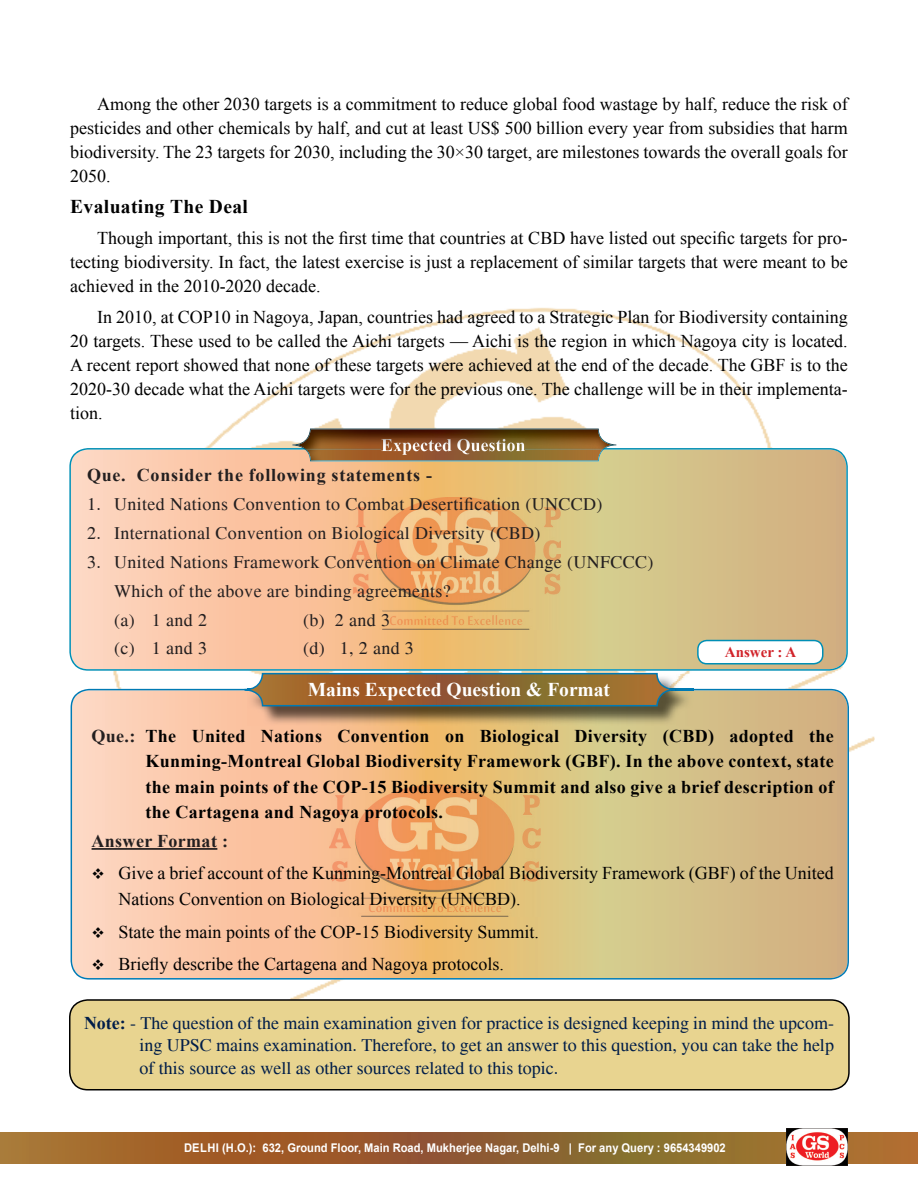
<style>
.page{position:relative;width:918px;height:1188px;background:#fff}
.page>*{position:absolute;margin:0;border:0;box-sizing:border-box;transform-origin:0 0}
.t1{font:700 19.5px "Times New Roman";color:#fff}
.t2{font:700 19.5px "Times New Roman";letter-spacing:.02em;color:#000}
.t3{font:18px/24px "Times New Roman";color:#000;text-align:justify}
.t4{font:700 18px/25.5px "Times New Roman";letter-spacing:.02em;color:#000;text-align:justify}
.t5{font:18px/29px "Times";letter-spacing:.02em;color:#231f20}
.t6{font:18px/22.5px "Times";color:#001d49;text-align:justify}
.t7{font:700 18px "Times New Roman";letter-spacing:.04em;color:#231f20}
.t8{font:700 18px "Times New Roman";letter-spacing:.02em;color:#231f20}
.t9{font:700 15px "Times New Roman";color:#d1232a}
.t10{font:700 12px "Arial";color:#fff;scale:.93 1}
.s1{color:#231f20}
.s2{font-family:"Times New Roman";font-weight:700}
</style>
<div class="page">
<svg style="left:0;top:1133px;width:917px;height:30px;background:#99652e"></svg>
<img style="left:786px;top:1128px;width:62px;height:37px">
<img style="left:111px;top:308px;width:764px;height:694px">
<hr style="left:917px;top:1133px;width:1px;height:30px;background:#b46d32">
<svg style="left:69px;top:448px;width:779px;height:223px;background:#e4c295"></svg>
<img style="left:350px;top:497px;width:211px;height:132px">
<img style="left:304px;top:450px;width:300px;height:11px">
<img style="left:381px;top:450px;width:144px;height:5px">
<img style="left:292px;top:429px;width:324px;height:19px">
<img style="left:303px;top:448px;width:303px;height:2px">
<div style="left:698px;top:641px;width:125px;height:23px;background:#fff;border-radius:9px"></div>
<div style="left:697px;top:640px;width:127px;height:24px;border:2px solid #008fb5;border-radius:9px"></div>
<svg style="left:71px;top:689px;width:778px;height:291px;background:#e5c294"></svg>
<img style="left:247px;top:675px;width:446px;height:50px">
<img style="left:677px;top:689px;width:16px;height:1px">
<svg style="left:243px;top:672px;width:434px;height:35px;background:#907046"></svg>
<img style="left:329px;top:785px;width:211px;height:132px">
<hr style="left:92px;top:848px;width:125px;height:2px;background:#231f20">
<div style="left:70px;top:1000px;width:779px;height:90px;background:#e8d490;border-radius:18px"></div>
<div style="left:69px;top:999px;width:781px;height:92px;border:2px solid #000;border-radius:18px"></div>
<p class="t3" style="left:70px;top:91px;width:779px;text-indent:27px">Among the other 2030 targets is a commitment to reduce global food wastage by half, reduce the risk of pesticides and other chemicals by half, and cut at least US$ 500 billion every year from subsidies that harm biodiversity. The 23 targets for 2030, including the 30×30 target, are milestones towards the overall goals for 2050.</p>
<p class="t2" style="left:70px;top:193px;width:179px">Evaluating The Deal</p>
<p class="t3" style="left:70px;top:225px;width:779px;text-indent:27px">Though important, this is not the first time that countries at CBD have listed out specific targets for pro&shy;tecting biodiversity. In fact, the latest exercise is just a replacement of similar targets that were meant to be achieved in the 2010-2020 decade.</p>
<p class="t3" style="left:70px;top:304px;width:779px;text-indent:27px">In 2010, at COP10 in Nagoya, Japan, countries had agreed to a Strategic Plan for Biodiversity containing 20 targets. These used to be called the Aichi targets — Aichi is the region in which Nagoya city is located.<br>A recent report showed that none of these targets were achieved at the end of the decade. The GBF is to the 2020-30 decade what the Aichi targets were for the previous one. The challenge will be in their implementa&shy;tion.</p>
<p class="t7" style="left:87px;top:463px;width:346px">Que. Consider the following statements -</p>
<p class="t5" style="left:87px;top:490px;width:517px">1. United Nations Convention to Combat Desertification (UNCCD)</p>
<p class="t5" style="left:87px;top:519px;width:455px">2. International Convention on Biological Diversity (CBD)</p>
<p class="t5" style="left:114px;top:547px;width:541px;text-indent:-27px">3. United Nations Framework Convention on Climate Change (UNFCCC)<br>Which of the above are binding agreements?<br>(a) 1 and 2</p>
<p class="t5" style="left:303px;top:605px;width:88px">(b) 2 and 3</p>
<p class="t5" style="left:114px;top:634px;width:95px">(c) 1 and 3</p>
<p class="t5" style="left:303px;top:634px;width:112px">(d) 1, 2 and 3</p>
<p class="t9" style="left:725px;top:642px;width:73px">Answer : A</p>
<p class="t1" style="left:308px;top:676px;width:304px">Mains Expected Question &amp; Format</p>
<p class="t4" style="left:146px;top:723px;width:690px;text-indent:-54px"><span class="s1">Que.:</span> The United Nations Convention on Biological Diversity (CBD) adopted the Kunming-Montreal Global Biodiversity Framework (GBF). In the above context, state the main points of the COP-15 Biodiversity Summit and also give a brief description of the Cartagena and Nagoya protocols.</p>
<p class="t8" style="left:92px;top:829px;width:138px">Answer Format :</p>
<p class="t3" style="left:119px;top:860px;width:717px;line-height:25.5px;text-indent:-27px">❖ Give a brief account of the Kunming-Montreal Global Biodiversity Framework (GBF) of the United<br>Nations Convention on Biological Diversity (UNCBD).</p>
<p class="t3" style="left:92px;top:919px;width:449px">❖ State the main points of the COP-15 Biodiversity Summit.</p>
<p class="t3" style="left:92px;top:952px;width:414px">❖ Briefly describe the Cartagena and Nagoya protocols.</p>
<p class="t6" style="left:139px;top:1012px;width:696px;text-indent:-55px"><span class="s2">Note:</span> - The question of the main examination given for practice is designed keeping in mind the upcom&shy;ing UPSC mains examination. Therefore, to get an answer to this question, you can take the help of this source as well as other sources related to this topic.</p>
<p class="t10" style="left:184px;top:1140px;width:584px">DELHI (H.O.): 632, Ground Floor, Main Road, Mukherjee Nagar, Delhi-9 | For any Query : 9654349902</p>
</div>
